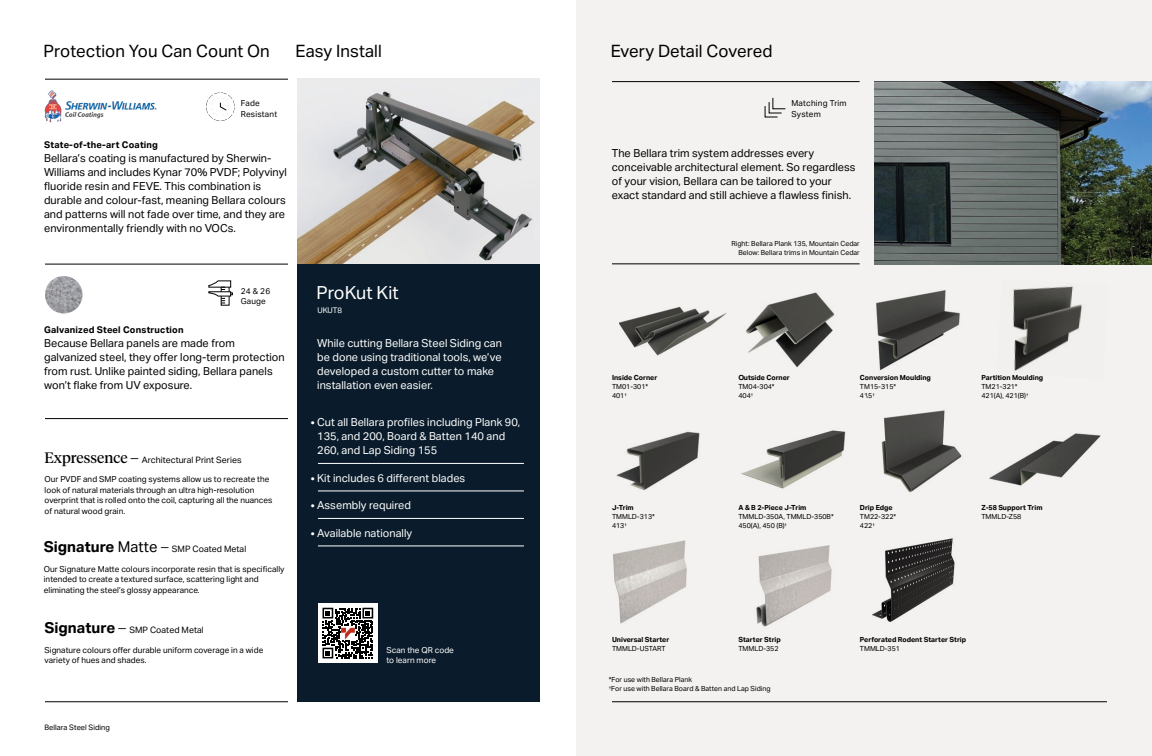
<style>
.page{position:relative;width:1152px;height:756px;background:#fff}
.page>*{position:absolute;margin:0;border:0;box-sizing:border-box;transform-origin:0 0}
.t1{font:18px "Aktiv Grotesk";color:#fff}
.t2{font:17px "Aktiv Grotesk";color:#000}
.t3{font:11px/14px "Aktiv Grotesk";color:#000}
.t4{font:11px/14px "Aktiv Grotesk";color:#fff}
.t5{font:700 9.2px "Aktiv Grotesk";letter-spacing:.02em;color:#000}
.t6{font:8.8px "Aktiv Grotesk";color:#000}
.t7{font:8.2px/10.5px "Aktiv Grotesk";color:#000}
.t8{font:8.2px/10.5px "Aktiv Grotesk";letter-spacing:.02em;color:#000}
.t9{font:8.2px/10.5px "Aktiv Grotesk";color:#fff}
.t10{font:7.8px "Aktiv Grotesk";color:#fff}
.t11{font:7.5px "Aktiv Grotesk";color:#000}
.t12{font:7px/9px "Aktiv Grotesk";color:#000}
.t13{font:700 7px "Aktiv Grotesk";color:#000}
.s1{font-family:"Tiempos Headline";font-size:15px}
.s2{font-weight:300;font-size:15px}
.s3{font-weight:700;font-size:15px}
.s4{font-size:15px}
.s5{font-family:"Gotham Narrow"}
</style>
<div class="page">
<div style="left:297px;top:79px;width:243px;height:623px;background:#0a1c2b"></div>
<div style="left:576px;top:0;width:576px;height:756px;background:#f4f2f1"></div>
<hr style="left:45px;top:418px;width:243px;height:1px;background:#000">
<hr style="left:45px;top:702px;width:243px;height:1px;background:#000">
<hr style="left:612px;top:702px;width:495px;height:1px;background:#000">
<hr style="left:45px;top:79px;width:243px;height:1px;background:#000">
<hr style="left:612px;top:81px;width:248px;height:1px;background:#000">
<hr style="left:612px;top:264px;width:248px;height:1px;background:#000">
<hr style="left:45px;top:264px;width:243px;height:1px;background:#000">
<img style="left:44px;top:90px;width:113px;height:33px">
<svg style="left:208px;top:280px;width:25px;height:24px"></svg>
<img style="left:613px;top:540px;width:74px;height:84px">
<img style="left:872px;top:538px;width:83px;height:84px">
<img style="left:756px;top:545px;width:76px;height:82px">
<svg style="left:206px;top:92px;width:29px;height:29px"></svg>
<svg style="left:764px;top:97px;width:22px;height:21px"></svg>
<img style="left:297px;top:79px;width:243px;height:185px">
<img style="left:45px;top:276px;width:38px;height:38px;border-radius:19px">
<hr style="left:318px;top:463px;width:206px;height:1px;background:#fff">
<hr style="left:318px;top:491px;width:206px;height:1px;background:#fff">
<hr style="left:318px;top:518px;width:206px;height:1px;background:#fff">
<hr style="left:318px;top:546px;width:206px;height:1px;background:#fff">
<div style="left:318px;top:603px;width:60px;height:60px;background:#fff"></div>
<svg style="left:323px;top:608px;width:50px;height:50px"></svg>
<img style="left:874px;top:81px;width:278px;height:183px">
<img style="left:1013px;top:286px;width:70px;height:85px">
<img style="left:616px;top:431px;width:84px;height:59px">
<img style="left:989px;top:433px;width:112px;height:53px">
<img style="left:746px;top:292px;width:89px;height:76px">
<img style="left:741px;top:430px;width:105px;height:59px">
<img style="left:876px;top:290px;width:84px;height:81px">
<img style="left:619px;top:306px;width:108px;height:50px">
<img style="left:881px;top:410px;width:81px;height:83px">
<h2 class="t2" style="left:44px;top:41px;width:228px">Protection You Can Count On</h2>
<h2 class="t2" style="left:296px;top:41px;width:88px">Easy Install</h2>
<h2 class="t2" style="left:611px;top:41px;width:163px">Every Detail Covered</h2>
<p class="t8" style="left:241px;top:98px;width:38px">Fade<br>Resistant</p>
<p class="t5" style="left:44px;top:140px;width:115px">State-of-the-art Coating</p>
<p class="t3" style="left:44px;top:151px;width:244px">Bellara’s coating is manufactured by Sherwin-Williams and includes Kynar 70% PVDF; Polyvinyl fluoride resin and FEVE. This combination is durable and colour-fast, meaning Bellara colours and patterns will not fade over time, and they are environmentally friendly with no VOCs.</p>
<p class="t8" style="left:241px;top:286px;width:31px">24 &amp; 26<br>Gauge</p>
<p class="t5" style="left:44px;top:325px;width:141px">Galvanized Steel Construction</p>
<p class="t3" style="left:44px;top:336px;width:242px">Because Bellara panels are made from galvanized steel, they offer long-term protection from rust. Unlike painted siding, Bellara panels won’t flake from UV exposure.</p>
<p class="t6" style="left:45px;top:454px;width:199px"><span class="s1">Expressence</span> <span class="s2">–</span> Architectural Print Series</p>
<p class="t7" style="left:45px;top:474px;width:229px">Our PVDF and SMP coating systems allow us to recreate the look of natural materials through an ultra high-resolution overprint that is rolled onto the coil, capturing all the nuances of natural wood grain.</p>
<p class="t6" style="left:44px;top:544px;width:204px"><span class="s3">Signature</span> <span class="s4">Matte</span> <span class="s2">–</span> SMP Coated Metal</p>
<p class="t7" style="left:44px;top:564px;width:242px">Our Signature Matte colours incorporate resin that is specifically intended to create a textured surface, scattering light and eliminating the steel’s glossy appearance.</p>
<p class="t6" style="left:45px;top:625px;width:161px"><span class="s3">Signature</span> <span class="s2">–</span> SMP Coated Metal</p>
<p class="t7" style="left:45px;top:644px;width:220px">Signature colours offer durable uniform coverage in a wide variety of hues and shades.</p>
<p class="t11" style="left:44px;top:724px;width:67px">Bellara Steel Siding</p>
<h1 class="t1" style="left:316px;top:282px;width:84px">ProKut Kit</h1>
<p class="t10" style="left:317px;top:306px;width:26px">UKUT8</p>
<p class="t4" style="left:317px;top:337px;width:186px">While cutting Bellara Steel Siding can be done using traditional tools, we’ve developed a custom cutter to make installation even easier.</p>
<p class="t4" style="left:317px;top:415px;width:205px;text-indent:-6px">• Cut all Bellara profiles including Plank 90,<br>135, and 200, Board &amp; Batten 140 and<br>260, and Lap Siding 155</p>
<p class="t4" style="left:311px;top:471px;width:156px">• Kit includes 6 different blades</p>
<p class="t4" style="left:311px;top:498px;width:102px">• Assembly required</p>
<p class="t4" style="left:311px;top:526px;width:103px">• Available nationally</p>
<p class="t9" style="left:386px;top:644px;width:69px">Scan the QR code to learn more</p>
<p class="t8" style="left:791px;top:98px;width:57px">Matching Trim<br>System</p>
<p class="t3" style="left:612px;top:146px;width:245px">The Bellara trim system addresses every conceivable architectural element. So regardless of your vision, Bellara can be tailored to your exact standard and still achieve a flawless finish.</p>
<p class="t12" style="left:731px;top:239px;width:130px;text-align:right">Right: Bellara Plank 135, Mountain Cedar<br>Below: Bellara trims in Mountain Cedar</p>
<p class="t13" style="left:612px;top:373px;width:47px">Inside Corner</p>
<p class="t12" style="left:612px;top:382px;width:38px">TM01-301*<br>401<span class="s5">†</span></p>
<p class="t13" style="left:612px;top:504px;width:23px">J-Trim</p>
<p class="t12" style="left:612px;top:512px;width:44px">TMMLD-313*<br>413<span class="s5">†</span></p>
<p class="t13" style="left:738px;top:373px;width:53px">Outside Corner</p>
<p class="t12" style="left:738px;top:382px;width:38px">TM04-304*<br>404<span class="s5">†</span></p>
<p class="t13" style="left:860px;top:373px;width:73px">Conversion Moulding</p>
<p class="t12" style="left:860px;top:382px;width:38px">TM15-315*<br>415<span class="s5">†</span></p>
<p class="t13" style="left:738px;top:504px;width:69px">A &amp; B 2-Piece J-Trim</p>
<p class="t12" style="left:738px;top:512px;width:97px">TMMLD-350A, TMMLD-350B*<br>450(A), 450 (B)<span class="s5">†</span></p>
<p class="t13" style="left:860px;top:504px;width:34px">Drip Edge</p>
<p class="t12" style="left:860px;top:512px;width:38px">TM22-322*<br>422<span class="s5">†</span></p>
<p class="t13" style="left:981px;top:373px;width:63px">Partition Moulding</p>
<p class="t12" style="left:981px;top:382px;width:49px">TM21-321*<br>421(A), 421(B)<span class="s5">†</span></p>
<p class="t13" style="left:981px;top:504px;width:63px">Z-58 Support Trim</p>
<p class="t12" style="left:981px;top:512px;width:41px">TMMLD-Z58</p>
<p class="t13" style="left:612px;top:635px;width:59px">Universal Starter</p>
<p class="t12" style="left:612px;top:644px;width:55px">TMMLD-USTART</p>
<p class="t13" style="left:738px;top:635px;width:44px">Starter Strip</p>
<p class="t12" style="left:738px;top:644px;width:42px">TMMLD-352</p>
<p class="t12" style="left:609px;top:676px;width:163px">*For use with Bellara Plank<br><span class="s5">†</span>For use with Bellara Board &amp; Batten and Lap Siding</p>
<p class="t13" style="left:860px;top:635px;width:108px">Perforated Rodent Starter Strip</p>
<p class="t12" style="left:860px;top:644px;width:42px">TMMLD-351</p>
</div>
